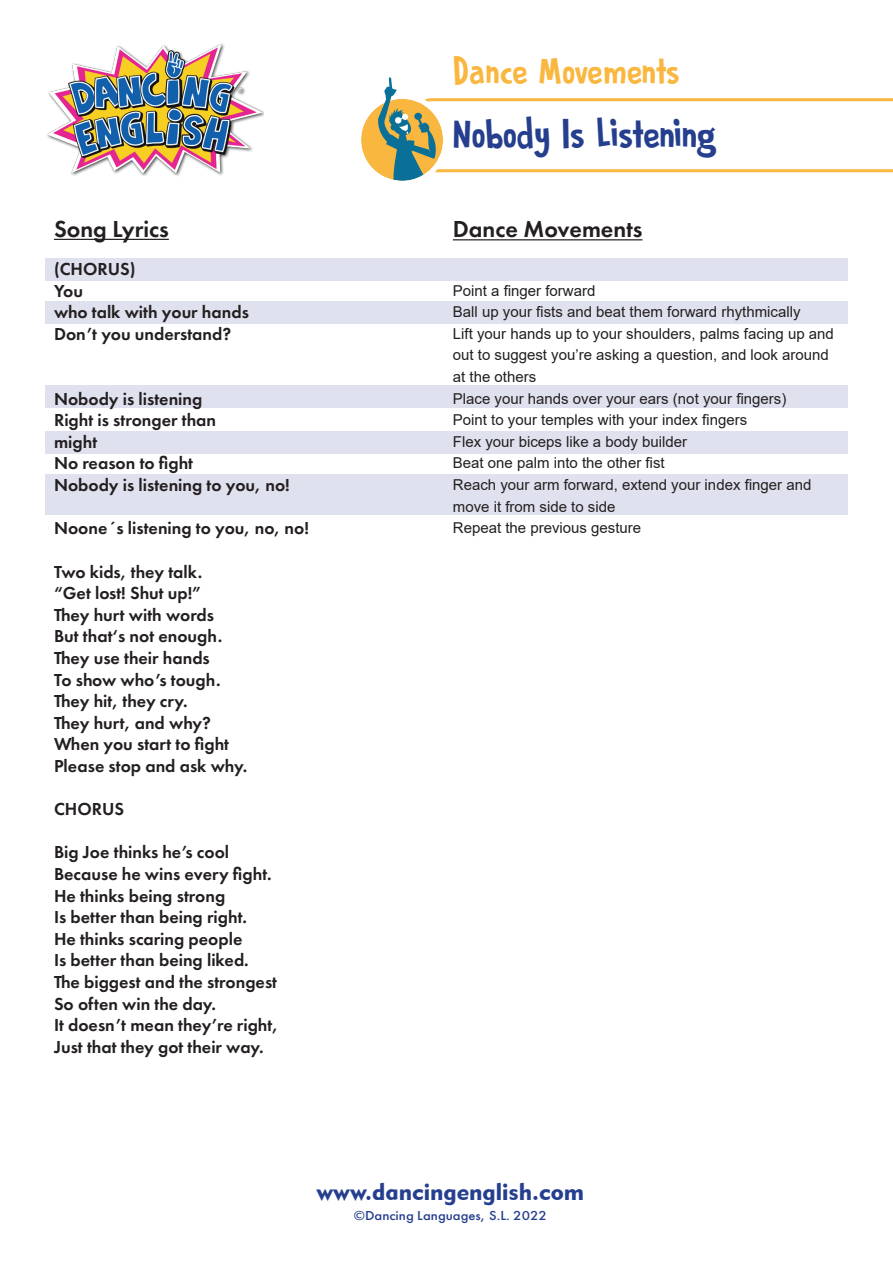
<style>
.page{position:relative;width:893px;height:1263px;background:#fff}
.page>*{position:absolute;margin:0;border:0;box-sizing:border-box;transform-origin:0 0}
.t1{font:40.5px "DK Prince Frog";letter-spacing:-.03em;color:#253f8e}
.t2{font:37.5px "DK Prince Frog";letter-spacing:-.01em;color:#fab73f}
.t3{font:600 24px "Futura PT";color:#231f20}
.t4{font:24px "Geometric 415 BT Black A";color:#253f8e}
.t5{font:600 18px/21.6px "Futura PT";color:#231f20}
.t6{font:15px/21.6px "Arial";color:#231f20}
.t7{font:500 13.5px "Futura PT";color:#253f8e;scale:1.09 1}
</style>
<div class="page">
<div style="left:45px;top:258px;width:803px;height:22px;background:#e0e1ee"></div>
<div style="left:45px;top:386px;width:803px;height:22px;background:#e0e1ee"></div>
<div style="left:45px;top:431px;width:803px;height:22px;background:#e0e1ee"></div>
<div style="left:45px;top:474px;width:803px;height:40px;background:#e0e1ee"></div>
<div style="left:45px;top:301px;width:803px;height:22px;background:#e0e1ee"></div>
<hr style="left:453px;top:239px;width:189px;height:1px;background:#231f20">
<hr style="left:54px;top:239px;width:115px;height:1px;background:#231f20">
<img style="left:47px;top:43px;width:217px;height:133px">
<div style="left:361px;top:99px;width:82px;height:82px;background:#fab73f;border-radius:50%"></div>
<div style="left:356px;top:94px;width:92px;height:92px;border:5px solid #fff;border-radius:50%"></div>
<svg style="left:375px;top:77px;width:518px;height:104px"></svg>
<h3 class="t3" style="left:54px;top:214px;width:116px">Song Lyrics</h3>
<p class="t5" style="left:54px;top:258px;width:196px">(CHORUS)<br>You<br>who talk with your hands<br>Don’t you understand?</p>
<p class="t5" style="left:54px;top:388px;width:237px">Nobody is listening<br>Right is stronger than<br>might<br>No reason to fight<br>Nobody is listening to you, no!</p>
<p class="t5" style="left:54px;top:517px;width:257px">Noone´s listening to you, no, no!</p>
<p class="t5" style="left:54px;top:560px;width:195px">Two kids, they talk.<br>“Get lost! Shut up!”<br>They hurt with words<br>But that‘s not enough.<br>They use their hands<br>To show who’s tough.<br>They hit, they cry.<br>They hurt, and why?<br>When you start to fight<br>Please stop and ask why.</p>
<p class="t5" style="left:54px;top:798px;width:72px">CHORUS</p>
<p class="t5" style="left:54px;top:841px;width:226px">Big Joe thinks he’s cool<br>Because he wins every fight.<br>He thinks being strong<br>Is better than being right.<br>He thinks scaring people<br>Is better than being liked.<br>The biggest and the strongest<br>So often win the day.<br>It doesn’t mean they’re right,<br>Just that they got their way.</p>
<h2 class="t2" style="left:453px;top:49px;width:228px">Dance Movements</h2>
<h1 class="t1" style="left:453px;top:110px;width:266px">Nobody Is Listening</h1>
<h3 class="t3" style="left:453px;top:214px;width:191px">Dance Movements</h3>
<p class="t6" style="left:453px;top:279px;width:383px">Point a finger forward<br>Ball up your fists and beat them forward rhythmically<br>Lift your hands up to your shoulders, palms facing up and out to suggest you’re asking a question, and look around at the others<br>Place your hands over your ears (not your fingers)<br>Point to your temples with your index fingers<br>Flex your biceps like a body builder<br>Beat one palm into the other fist<br>Reach your arm forward, extend your index finger and move it from side to side<br>Repeat the previous gesture</p>
<h3 class="t4" style="left:316px;top:1177px;width:269px">www.dancingenglish.com</h3>
<p class="t7" style="left:354px;top:1207px;width:178px">©Dancing Languages, S.L. 2022</p>
</div>
